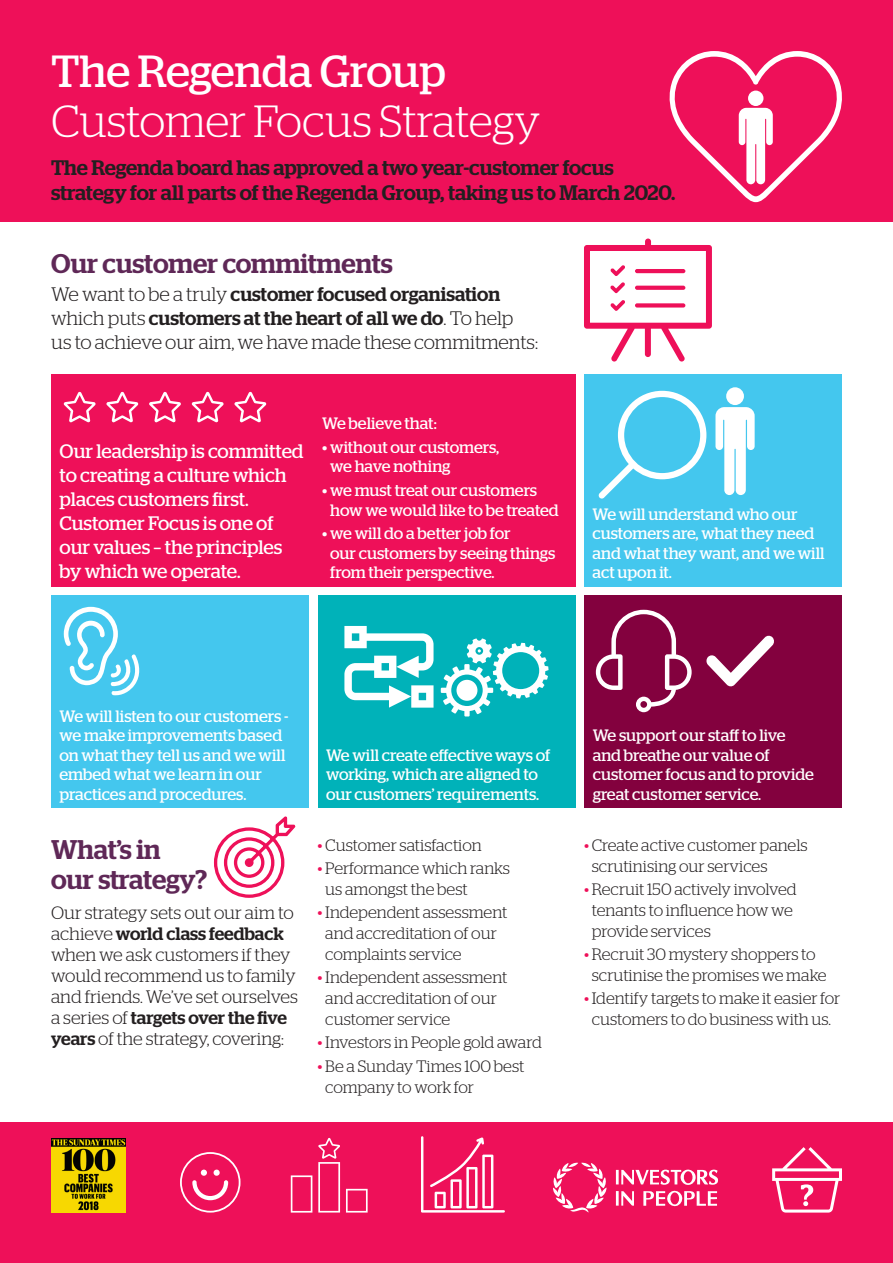
<style>
.page{position:relative;width:893px;height:1263px;background:#fff}
.page>*{position:absolute;margin:0;border:0;box-sizing:border-box;transform-origin:0 0}
.t1{font:300 45px/49.5px "Stag";letter-spacing:-.005em;color:#fff}
.t2{font:500 27px/30px "Stag";letter-spacing:-.005em;color:#5f2857}
.t3{font:500 21px/25.5px "Stag";color:#231f20}
.t4{font:300 19.5px/24px "Stag";letter-spacing:-.005em;color:#231f20}
.t5{font:19.5px/24px "Stag";letter-spacing:-.005em;color:#fff}
.t6{font:300 18px/21px "Stag";letter-spacing:-.005em;color:#231f20}
.t7{font:16.5px/19.5px "Stag";letter-spacing:-.005em;color:#fff}
.t8{font:300 16.5px/21px "Stag";color:#231f20}
.s1{font-weight:400}
.s2{font-weight:500}
.s3{color:#ee1059}
</style>
<div class="page">
<div style="left:0;top:1123px;width:893px;height:140px;background:#ee1059"></div>
<div style="left:317px;top:595px;width:258px;height:213px;background:#00b2b9"></div>
<div style="left:584px;top:595px;width:258px;height:213px;background:#83013e"></div>
<div style="left:0;top:0;width:893px;height:221px;background:#ee1059"></div>
<div style="left:584px;top:374px;width:258px;height:213px;background:#44c7ee"></div>
<div style="left:51px;top:595px;width:258px;height:213px;background:#44c7ee"></div>
<div style="left:51px;top:374px;width:524px;height:213px;background:#ee1059"></div>
<div style="left:180px;top:1152px;width:61px;height:60px;border:2px solid #fff;border-radius:50%"></div>
<svg style="left:192px;top:1169px;width:36px;height:31px"></svg>
<img style="left:51px;top:1138px;width:74px;height:74px">
<svg style="left:291px;top:1175px;width:21px;height:37px"></svg>
<svg style="left:346px;top:1189px;width:22px;height:23px"></svg>
<svg style="left:318px;top:1138px;width:22px;height:74px"></svg>
<svg style="left:64px;top:607px;width:76px;height:89px"></svg>
<svg style="left:596px;top:610px;width:96px;height:102px"></svg>
<div style="left:726px;top:387px;width:18px;height:18px;background:#fff;border-radius:50%"></div>
<svg style="left:715px;top:407px;width:40px;height:88px"></svg>
<svg style="left:598px;top:391px;width:108px;height:108px"></svg>
<svg style="left:421px;top:1136px;width:84px;height:76px"></svg>
<svg style="left:669px;top:51px;width:173px;height:151px"></svg>
<svg style="left:616px;top:1169px;width:102px;height:38px"></svg>
<svg style="left:553px;top:1162px;width:53px;height:50px"></svg>
<svg style="left:772px;top:1147px;width:70px;height:65px"></svg>
<svg style="left:213px;top:816px;width:83px;height:82px"></svg>
<svg style="left:64px;top:392px;width:32px;height:31px"></svg>
<svg style="left:106px;top:392px;width:32px;height:31px"></svg>
<svg style="left:149px;top:392px;width:32px;height:31px"></svg>
<svg style="left:192px;top:392px;width:32px;height:31px"></svg>
<svg style="left:234px;top:392px;width:32px;height:31px"></svg>
<svg style="left:584px;top:239px;width:128px;height:123px"></svg>
<svg style="left:706px;top:635px;width:68px;height:52px"></svg>
<svg style="left:344px;top:626px;width:90px;height:82px"></svg>
<svg style="left:441px;top:638px;width:108px;height:78px"></svg>
<p class="t1" style="left:51px;top:46px;width:491px"><span class="s1">The Regenda Group<br></span>Customer Focus Strategy</p>
<p class="t3" style="left:51px;top:154px;width:626px">The Regenda board has approved a two year-customer focus strategy for all parts of the Regenda Group, taking us to March 2020.</p>
<p class="t2" style="left:51px;top:248px;width:343px">Our customer commitments</p>
<p class="t4" style="left:51px;top:282px;width:488px">We want to be a truly <span class="s2">customer focused organisation </span>which puts <span class="s2">customers at the heart of all we do</span>. To help us to achieve our aim, we have made these commitments:</p>
<p class="t5" style="left:60px;top:439px;width:246px">Our leadership is committed to creating a culture which places customers first.<br>Customer Focus is one of our values – the principles by which we operate.</p>
<p class="t7" style="left:322px;top:413px;width:116px">We believe that:</p>
<p class="t7" style="left:330px;top:437px;width:171px;text-indent:-8px">• without our customers, we have nothing</p>
<p class="t7" style="left:330px;top:480px;width:230px;text-indent:-8px">• we must treat our customers how we would like to be treated</p>
<p class="t7" style="left:330px;top:524px;width:227px;text-indent:-8px">• we will do a better job for<br>our customers by seeing things from their perspective.</p>
<p class="t7" style="left:592px;top:504px;width:234px">We will understand who our customers are, what they need and what they want, and we will act upon it.</p>
<p class="t7" style="left:60px;top:706px;width:230px">We will listen to our customers - we make improvements based on what they tell us and we will embed what we learn in our practices and procedures.</p>
<p class="t2" style="left:51px;top:834px;width:158px">What’s in our strategy?</p>
<p class="t6" style="left:51px;top:902px;width:248px">Our strategy sets out our aim to achieve <span class="s2">world class feedback </span>when we ask customers if they would recommend us to family and friends. We’ve set ourselves a series of <span class="s2">targets over the five years</span> of the strategy, covering:</p>
<p class="t7" style="left:326px;top:745px;width:226px">We will create effective ways of working, which are aligned to our customers’ requirements.</p>
<p class="t8" style="left:318px;top:834px;width:166px"><span class="s3">•</span> Customer satisfaction</p>
<p class="t8" style="left:325px;top:857px;width:186px;text-indent:-8px"><span class="s3">•</span> Performance which ranks us amongst the best</p>
<p class="t8" style="left:325px;top:902px;width:183px;text-indent:-8px"><span class="s3">•</span> Independent assessment and accreditation of our complaints service</p>
<p class="t8" style="left:325px;top:967px;width:183px;text-indent:-8px"><span class="s3">•</span> Independent assessment and accreditation of our customer service</p>
<p class="t8" style="left:318px;top:1032px;width:226px"><span class="s3">•</span> Investors in People gold award</p>
<p class="t8" style="left:325px;top:1055px;width:201px;text-indent:-8px"><span class="s3">•</span> Be a Sunday Times 100 best company to work for</p>
<p class="t7" style="left:593px;top:725px;width:223px">We support our staff to live and breathe our value of customer focus and to provide great customer service.</p>
<p class="t8" style="left:592px;top:834px;width:218px;text-indent:-8px"><span class="s3">•</span> Create active customer panels scrutinising our services</p>
<p class="t8" style="left:592px;top:878px;width:207px;text-indent:-8px"><span class="s3">•</span> Recruit 150 actively involved tenants to influence how we provide services</p>
<p class="t8" style="left:592px;top:944px;width:236px;text-indent:-8px"><span class="s3">•</span> Recruit 30 mystery shoppers to scrutinise the promises we make</p>
<p class="t8" style="left:584px;top:988px;width:258px;text-align:center"><span class="s3">•</span> Identify targets to make it easier for customers to do business with us.</p>
</div>
